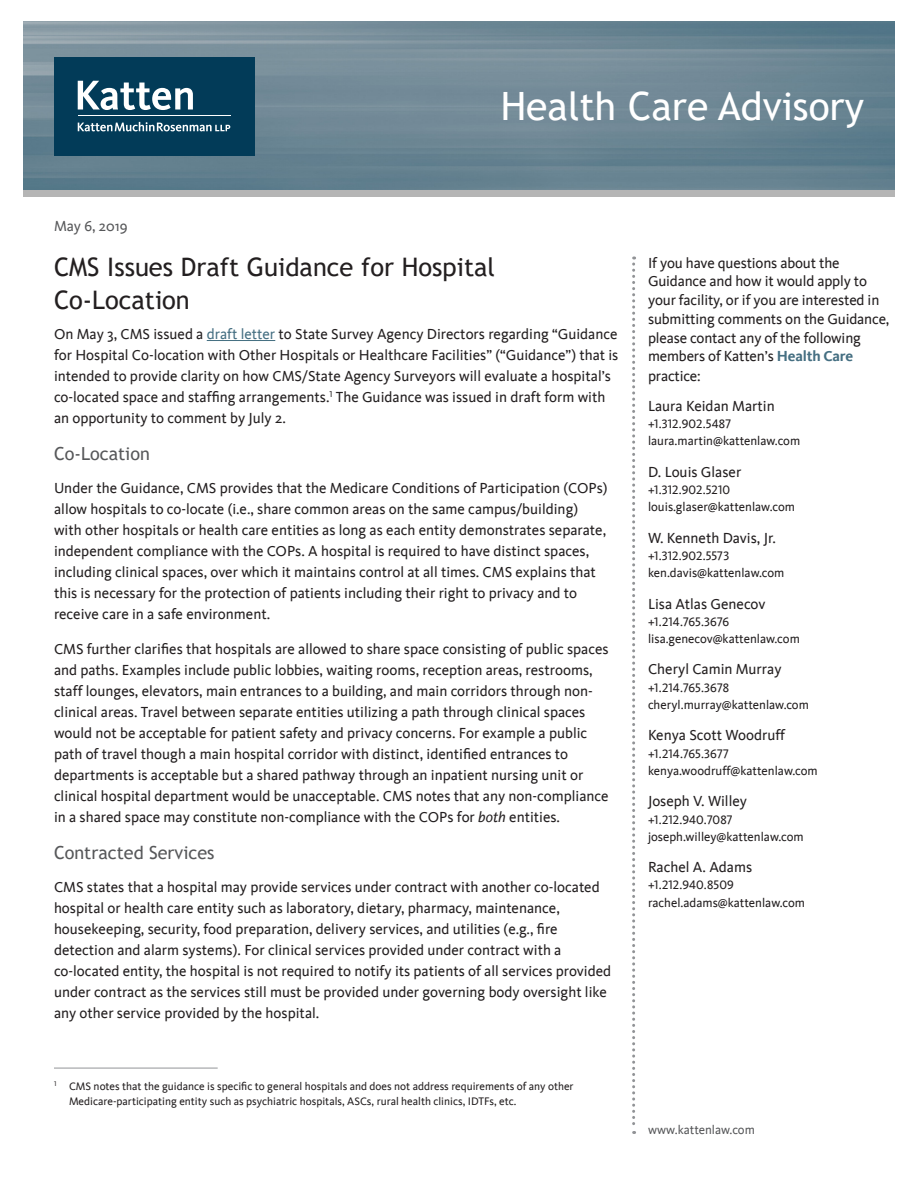
<style>
.page{position:relative;width:918px;height:1188px;background:#fff}
.page>*{position:absolute;margin:0;border:0;box-sizing:border-box;transform-origin:0 0}
.t1{font:39px "Trebuchet MS";color:#fff}
.t2{font:25.5px/33px "Trebuchet MS";color:#231f20}
.SubHeads{font:18px "Trebuchet MS";color:#57585a}
.t3{font:15px/21px "Kievit";color:#231f20}
.Alpha{font:15px "Kievit";color:#57585a}
.t4{font:12.75px/17.2px "Kievit";color:#231f20}
.t5{font:12.75px "Kievit";color:#57585a}
.SubHeads-2{font:11.25px/15px "Kievit";color:#231f20}
.s1{color:#456f82}
.s2{font-style:italic}
.s3{font-weight:700;color:#456f82}
.s4{font-family:"Kievit Book SC"}
</style>
<div class="page">
<hr style="left:207px;top:340px;width:68px;height:1px;background:#456f82">
<svg style="left:632px;top:256px;width:3px;height:878px"></svg>
<img style="left:24px;top:22px;width:870px;height:168px">
<div style="left:23px;top:190px;width:871px;height:7px;background:#b5b5b5"></div>
<div style="left:54px;top:57px;width:201px;height:98px;background:#023b58"></div>
<svg style="left:78px;top:81px;width:115px;height:29px"></svg>
<hr style="left:78px;top:116px;width:152px;height:1px;background:#fff">
<svg style="left:78px;top:122px;width:152px;height:9px"></svg>
<hr style="left:54px;top:1068px;width:164px;height:1px;background:#939598">
<p class="Alpha" style="left:54px;top:217px;width:75px">May 6, 2019</p>
<p class="t1" style="left:501px;top:82px;width:365px">Health Care Advisory</p>
<p class="t2" style="left:54px;top:250px;width:443px">CMS Issues Draft Guidance for Hospital<br>Co-Location</p>
<p class="t3" style="left:54px;top:323px;width:566px">On May 3, CMS issued a <span class="s1">draft letter</span> to State Survey Agency Directors regarding “Guidance for Hospital Co-location with Other Hospitals or Healthcare Facilities” (“Guidance”) that is intended to provide clarity on how CMS/State Agency Surveyors will evaluate a hospital’s co-located space and staffing arrangements.<sup>1</sup> The Guidance was issued in draft form with an opportunity to comment by July 2.</p>
<p class="SubHeads" style="left:54px;top:442px;width:97px">Co-Location</p>
<p class="t3" style="left:54px;top:478px;width:555px">Under the Guidance, CMS provides that the Medicare Conditions of Participation (COPs) allow hospitals to co-locate (i.e., share common areas on the same campus/building) with other hospitals or health care entities as long as each entity demonstrates separate, independent compliance with the COPs. A hospital is required to have distinct spaces, including clinical spaces, over which it maintains control at all times. CMS explains that this is necessary for the protection of patients including their right to privacy and to receive care in a safe environment.</p>
<p class="t3" style="left:54px;top:638px;width:556px">CMS further clarifies that hospitals are allowed to share space consisting of public spaces and paths. Examples include public lobbies, waiting rooms, reception areas, restrooms, staff lounges, elevators, main entrances to a building, and main corridors through non&shy;clinical areas. Travel between separate entities utilizing a path through clinical spaces would not be acceptable for patient safety and privacy concerns. For example a public path of travel though a main hospital corridor with distinct, identified entrances to departments is acceptable but a shared pathway through an inpatient nursing unit or clinical hospital department would be unacceptable. CMS notes that any non-compliance in a shared space may constitute non-compliance with the COPs for <span class="s2">both</span> entities.</p>
<p class="SubHeads" style="left:54px;top:841px;width:162px">Contracted Services</p>
<p class="t3" style="left:54px;top:877px;width:559px">CMS states that a hospital may provide services under contract with another co-located hospital or health care entity such as laboratory, dietary, pharmacy, maintenance, housekeeping, security, food preparation, delivery services, and utilities (e.g., fire detection and alarm systems). For clinical services provided under contract with a co-located entity, the hospital is not required to notify its patients of all services provided under contract as the services still must be provided under governing body oversight like any other service provided by the hospital.</p>
<p class="SubHeads-2" style="left:69px;top:1079px;width:506px;text-indent:-15px"><sup>1</sup> CMS notes that the guidance is specific to general hospitals and does not address requirements of any other<br>Medicare-participating entity such as psychiatric hospitals, ASCs, rural health clinics, IDTFs, etc.</p>
<p class="t3" style="left:648px;top:253px;width:243px;line-height:18.9px">If you have questions about the<br>Guidance and how it would apply to your facility, or if you are interested in submitting comments on the Guidance, please contact any of the following members of Katten’s <span class="s3">Health Care </span>practice:</p>
<p class="t3" style="left:648px;top:395px;width:128px">Laura Keidan Martin</p>
<p class="t4" style="left:648px;top:415px;width:154px"><span class="s4">+1.312.902.5487 </span>laura.martin@kattenlaw.com</p>
<p class="t3" style="left:648px;top:461px;width:95px">D. Louis Glaser</p>
<p class="t4" style="left:648px;top:481px;width:148px"><span class="s4">+1.312.902.5210 </span>louis.glaser@kattenlaw.com</p>
<p class="t3" style="left:648px;top:527px;width:130px">W. Kenneth Davis, Jr.</p>
<p class="t4" style="left:648px;top:547px;width:138px"><span class="s4">+1.312.902.5573 </span>ken.davis@kattenlaw.com</p>
<p class="t3" style="left:648px;top:593px;width:119px">Lisa Atlas Genecov</p>
<p class="t4" style="left:648px;top:613px;width:153px"><span class="s4">+1.214.765.3676 </span>lisa.genecov@kattenlaw.com</p>
<p class="t3" style="left:648px;top:659px;width:135px">Cheryl Camin Murray</p>
<p class="t4" style="left:648px;top:679px;width:162px"><span class="s4">+1.214.765.3678 </span>cheryl.murray@kattenlaw.com</p>
<p class="t3" style="left:648px;top:725px;width:139px">Kenya Scott Woodruff</p>
<p class="t4" style="left:648px;top:745px;width:171px"><span class="s4">+1.214.765.3677 </span>kenya.woodruff@kattenlaw.com</p>
<p class="t3" style="left:648px;top:791px;width:101px">Joseph V. Willey</p>
<p class="t4" style="left:648px;top:811px;width:157px"><span class="s4">+1.212.940.7087 </span>joseph.willey@kattenlaw.com</p>
<p class="t3" style="left:648px;top:857px;width:106px">Rachel A. Adams</p>
<p class="t4" style="left:648px;top:877px;width:159px"><span class="s4">+1.212.940.8509 </span>rachel.adams@kattenlaw.com</p>
<p class="t5" style="left:648px;top:1122px;width:108px">www.kattenlaw.com</p>
</div>
